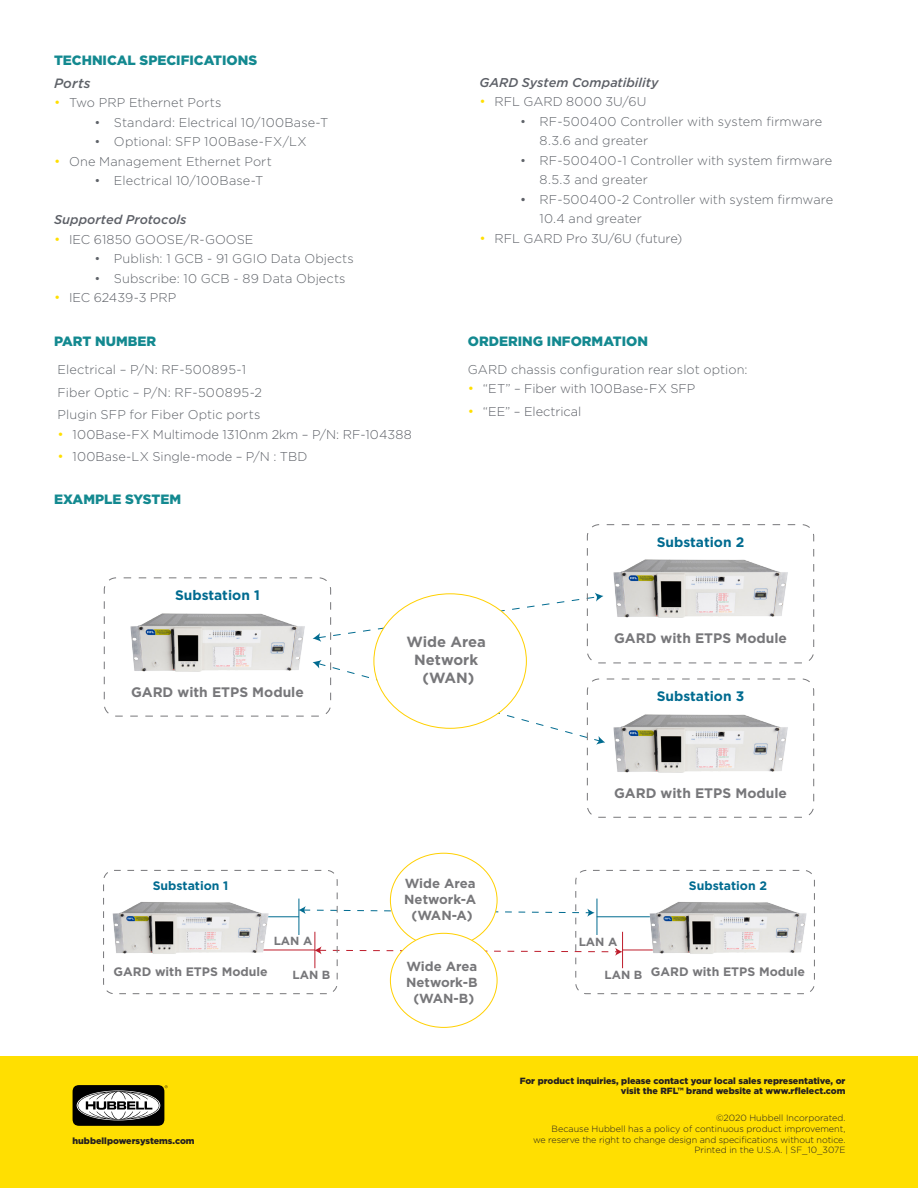
<style>
.page{position:relative;width:918px;height:1188px;background:#fff}
.page>*{position:absolute;margin:0;border:0;box-sizing:border-box;transform-origin:0 0}
.t1{font:700 14.7px/17.7px "Gotham";color:#77777a;text-align:center}
.t2{font:700 13.8px "Gotham";color:#77777a}
.t3{font:700 13.8px "Gotham";color:#006b90}
.t4{font:900 13.5px "Gotham";color:#138990}
.Paragraph_Style_1{font:italic 500 13.5px "Gotham";letter-spacing:.015em;color:#5f6369}
.t5{font:700 13.2px/15.8px "Gotham";color:#77777a;text-align:center}
.Paragraph_Style_1-2{font:300 12.75px/19.5px "Gotham";letter-spacing:.01em;color:#5f6369}
.t6{font:300 12.75px "Gotham";letter-spacing:.005em;color:#5d6067}
.Paragraph_Style_1-3{font:italic 500 12.75px "Gotham";color:#5d6067}
.t7{font:700 12.3px "Gotham";color:#77777a}
.t8{font:700 12.3px "Gotham";color:#006b90}
.t9{font:700 11.7px "Gotham";color:#77777a}
.t10{font:300 9px/10.8px "Gotham";color:#231f20;text-align:right}
.t11{font:900 9px/10.8px "Gotham";color:#231f20;text-align:right}
.s1{font-size:13.5px;color:#ffdf01}
.s2{font-weight:400;color:#5d6067}
</style>
<div class="page">
<div style="left:0;top:1057px;width:918px;height:131px;background:#ffdf01"></div>
<div style="left:73px;top:1085px;width:91px;height:41px;background:#000;border-radius:7px"></div>
<svg style="left:78px;top:1091px;width:81px;height:29px"></svg>
<svg style="left:313px;top:593px;width:290px;height:49px"></svg>
<svg style="left:313px;top:660px;width:292px;height:85px"></svg>
<img style="left:130px;top:613px;width:175px;height:59px">
<div style="left:374px;top:594px;width:152px;height:134px;background:#fff;border-radius:50%"></div>
<div style="left:104px;top:577px;width:227px;height:140px;border:1px dashed #77777a;border-radius:12px"></div>
<img style="left:613px;top:559px;width:175px;height:59px">
<div style="left:587px;top:524px;width:227px;height:139px;border:1px dashed #77777a;border-radius:12px"></div>
<img style="left:613px;top:714px;width:175px;height:59px">
<div style="left:587px;top:679px;width:227px;height:139px;border:1px dashed #77777a;border-radius:12px"></div>
<svg style="left:299px;top:906px;width:296px;height:11px"></svg>
<svg style="left:315px;top:946px;width:307px;height:10px"></svg>
<div style="left:390px;top:853px;width:107px;height:94px;background:#fff;border-radius:50%"></div>
<div style="left:390px;top:933px;width:107px;height:94px;background:#fff;border-radius:50%"></div>
<div style="left:103px;top:870px;width:235px;height:124px;border:1px dashed #77777a;border-radius:11px"></div>
<hr style="left:266px;top:916px;width:33px;height:1px;background:#006b90">
<hr style="left:298px;top:899px;width:1px;height:36px;background:#006b90">
<hr style="left:260px;top:950px;width:55px;height:1px;background:#be1d2c">
<hr style="left:314px;top:932px;width:1px;height:36px;background:#be1d2c">
<img style="left:112px;top:902px;width:163px;height:52px">
<div style="left:575px;top:870px;width:240px;height:124px;border:1px dashed #77777a;border-radius:11px"></div>
<hr style="left:597px;top:916px;width:59px;height:1px;background:#006b90">
<hr style="left:597px;top:899px;width:1px;height:36px;background:#006b90">
<hr style="left:622px;top:950px;width:33px;height:1px;background:#be1d2c">
<hr style="left:622px;top:932px;width:1px;height:36px;background:#be1d2c">
<img style="left:644px;top:902px;width:163px;height:52px">
<p class="t4" style="left:54px;top:51px;width:205px">TECHNICAL SPECIFICATIONS</p>
<p class="Paragraph_Style_1" style="left:54px;top:74px;width:38px">Ports</p>
<p class="Paragraph_Style_1-2" style="left:54px;top:92px;width:169px"><span class="s1">•</span> Two PRP Ethernet Ports</p>
<p class="Paragraph_Style_1-2" style="left:94px;top:112px;width:235px">• Standard: Electrical 10/100Base-T</p>
<p class="Paragraph_Style_1-2" style="left:94px;top:131px;width:214px">• Optional: SFP 100Base-FX/LX</p>
<p class="Paragraph_Style_1-2" style="left:54px;top:151px;width:219px"><span class="s1">•</span> One Management Ethernet Port</p>
<p class="Paragraph_Style_1-2" style="left:94px;top:170px;width:170px">• Electrical 10/100Base-T</p>
<p class="Paragraph_Style_1-3" style="left:54px;top:211px;width:134px">Supported Protocols</p>
<p class="t6" style="left:54px;top:231px;width:201px"><span class="s1">•</span> IEC 61850 GOOSE/R-GOOSE</p>
<p class="Paragraph_Style_1-2" style="left:94px;top:248px;width:261px">• Publish: 1 GCB - 91 GGIO Data Objects</p>
<p class="Paragraph_Style_1-2" style="left:94px;top:268px;width:253px">• Subscribe: 10 GCB - 89 Data Objects</p>
<p class="t6" style="left:54px;top:289px;width:124px"><span class="s1">•</span> IEC 62439-3 PRP</p>
<p class="Paragraph_Style_1-3" style="left:480px;top:74px;width:181px">GARD System Compatibility</p>
<p class="t6" style="left:480px;top:94px;width:168px"><span class="s1">•</span> RFL GARD 8000 3U/6U</p>
<p class="Paragraph_Style_1-2" style="left:540px;top:111px;width:284px;text-indent:-20px">• RF-500400 Controller with system firmware<br>8.3.6 and greater</p>
<p class="Paragraph_Style_1-2" style="left:540px;top:150px;width:294px;text-indent:-20px">• RF-500400-1 Controller with system firmware<br>8.5.3 and greater</p>
<p class="Paragraph_Style_1-2" style="left:540px;top:189px;width:295px;text-indent:-20px"><span class="s2">•</span> RF-500400-2 Controller with system firmware<br>10.4 and greater</p>
<p class="t6" style="left:480px;top:230px;width:204px"><span class="s1">•</span> RFL GARD Pro 3U/6U (future)</p>
<p class="t4" style="left:54px;top:332px;width:104px">PART NUMBER</p>
<p class="t4" style="left:468px;top:332px;width:182px">ORDERING INFORMATION</p>
<p class="Paragraph_Style_1-2" style="left:58px;top:360px;width:190px">Electrical – P/N: RF-500895-1</p>
<p class="Paragraph_Style_1-2" style="left:58px;top:382px;width:206px">Fiber Optic – P/N: RF-500895-2</p>
<p class="Paragraph_Style_1-2" style="left:58px;top:405px;width:204px">Plugin SFP for Fiber Optic ports</p>
<p class="t6" style="left:58px;top:426px;width:356px"><span class="s1">•</span> 100Base-FX Multimode 1310nm 2km – P/N: RF-104388</p>
<p class="t6" style="left:58px;top:449px;width:251px"><span class="s1">•</span> 100Base-LX Single-mode – P/N : TBD</p>
<p class="t4" style="left:54px;top:490px;width:129px">EXAMPLE SYSTEM</p>
<p class="t3" style="left:175px;top:586px;width:86px">Substation 1</p>
<p class="Paragraph_Style_1-2" style="left:468px;top:359px;width:281px">GARD chassis configuration rear slot option:</p>
<p class="t6" style="left:468px;top:381px;width:229px"><span class="s1">•</span> “ET” – Fiber with 100Base-FX SFP</p>
<p class="t6" style="left:468px;top:403px;width:115px"><span class="s1">•</span> “EE” – Electrical</p>
<p class="t3" style="left:657px;top:533px;width:89px">Substation 2</p>
<p class="t2" style="left:131px;top:682px;width:174px">GARD with ETPS Module</p>
<p class="t1" style="left:406px;top:633px;width:81px">Wide Area<br>Network (WAN)</p>
<p class="t8" style="left:153px;top:878px;width:77px">Substation 1</p>
<p class="t5" style="left:404px;top:875px;width:73px">Wide Area<br>Network-A (WAN-A)</p>
<p class="t9" style="left:274px;top:933px;width:40px">LAN A</p>
<p class="t7" style="left:114px;top:964px;width:156px">GARD with ETPS Module</p>
<p class="t9" style="left:293px;top:967px;width:39px">LAN B</p>
<p class="t11" style="left:73px;top:1136px;width:124px">hubbellpowersystems.com</p>
<p class="t5" style="left:406px;top:959px;width:73px">Wide Area<br>Network-B (WAN-B)</p>
<p class="t2" style="left:614px;top:629px;width:174px">GARD with ETPS Module</p>
<p class="t3" style="left:657px;top:687px;width:89px">Substation 3</p>
<p class="t2" style="left:614px;top:784px;width:174px">GARD with ETPS Module</p>
<p class="t8" style="left:689px;top:878px;width:80px">Substation 2</p>
<p class="t9" style="left:579px;top:934px;width:40px">LAN A</p>
<p class="t7" style="left:604px;top:964px;width:202px"><sub>LAN</sub> <sub>B</sub> GARD with ETPS Module</p>
<p class="t11" style="left:520px;top:1075px;width:327px">For product inquiries, please contact your local sales representative, or visit the RFL™ brand website at www.rflelect.com</p>
<p class="t10" style="left:533px;top:1112px;width:314px">©2020 Hubbell Incorporated.<br>Because Hubbell has a policy of continuous product improvement,<br>we reserve the right to change design and specifications without notice.<br>Printed in the U.S.A. | SF_10_307E</p>
</div>
